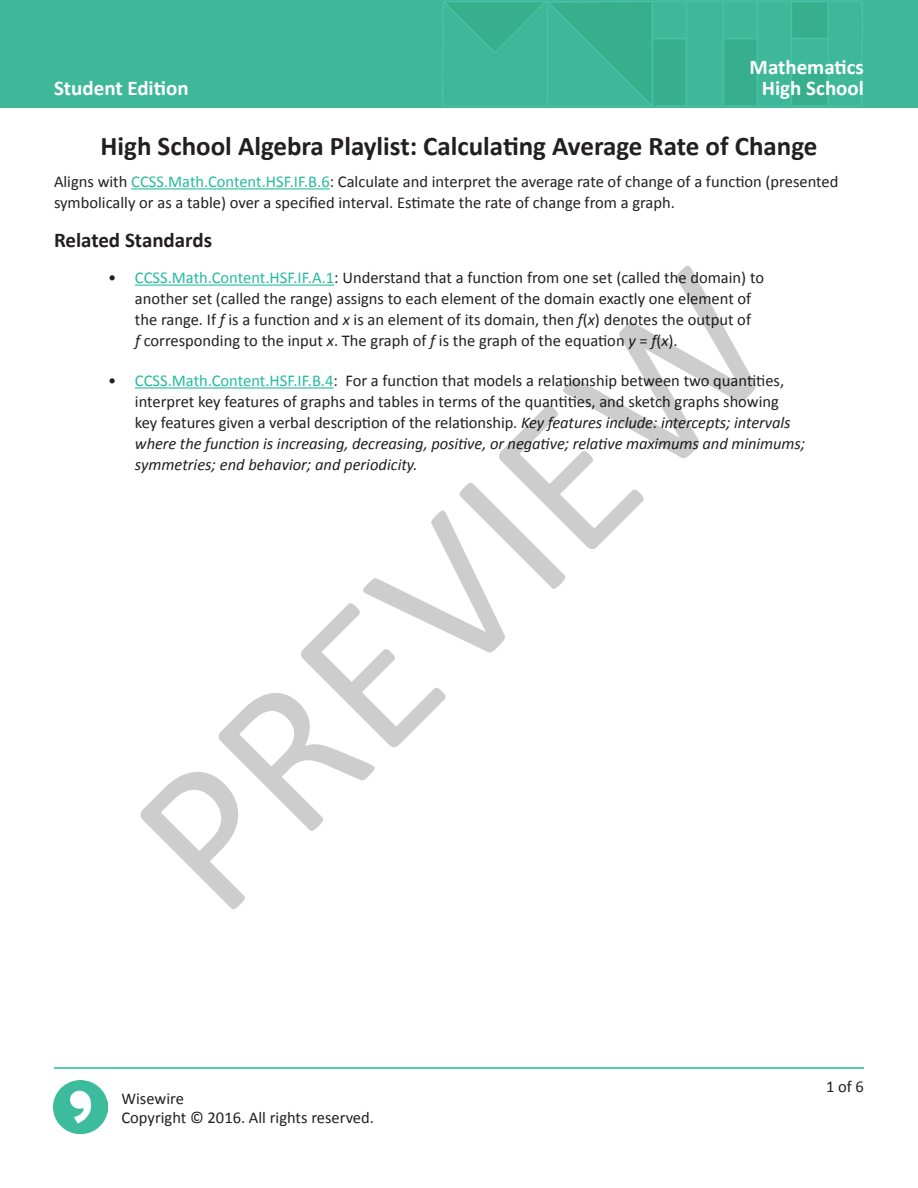
<style>
.page{position:relative;width:918px;height:1188px;background:#fff}
.page>*{position:absolute;margin:0;border:0;box-sizing:border-box;transform-origin:0 0}
.t1{font:214.35px "Calibri";color:rgb(0 0 0/.2)}
.t2{font:700 27px "Calibri";color:#231f20}
.t3{font:700 21px/21px "Calibri";color:#fff;text-align:center}
.t4{font:700 21px "Calibri";color:#231f20}
.t5{font:16.5px/21px "Calibri";color:#231f20}
.s1{color:#24bb9d}
.s2{font-style:italic}
</style>
<div class="page">
<img style="left:0;top:0;width:918px;height:108px">
<hr style="left:54px;top:1067px;width:810px;height:2px;background:#24bb9d">
<img style="left:54px;top:1080px;width:54px;height:54px">
<hr style="left:131px;top:188px;width:199px;height:1px;background:#24bb9d">
<hr style="left:135px;top:285px;width:199px;height:1px;background:#24bb9d">
<hr style="left:135px;top:387px;width:199px;height:2px;background:#24bb9d">
<p class="t3" style="left:750px;top:56px;width:116px">Mathematics<br>High School</p>
<h2 class="t2" style="left:101px;top:130px;width:718px">High School Algebra Playlist: Calculating Average Rate of Change</h2>
<p class="t5" style="left:54px;top:170px;width:786px">Aligns with <span class="s1">CCSS.Math.Content.HSF.IF.B.6</span>: Calculate and interpret the average rate of change of a function (presented symbolically or as a table) over a specified interval. Estimate the rate of change from a graph.</p>
<p class="t4" style="left:54px;top:227px;width:160px">Related Standards</p>
<p class="t5" style="left:135px;top:266px;width:631px;text-indent:-27px">• <span class="s1">CCSS.Math.Content.HSF.IF.A.1</span>: Understand that a function from one set (called the domain) to another set (called the range) assigns to each element of the domain exactly one element of the range. If <span class="s2">f</span> is a function and <span class="s2">x</span> is an element of its domain, then <span class="s2">f</span>(<span class="s2">x</span>) denotes the output of<br><span class="s2">f</span> corresponding to the input <span class="s2">x</span>. The graph of <span class="s2">f</span> is the graph of the equation <span class="s2">y</span> = <span class="s2">f</span>(<span class="s2">x</span>).</p>
<p class="t5" style="left:135px;top:369px;width:672px;text-indent:-27px">• <span class="s1">CCSS.Math.Content.HSF.IF.B.4</span>: For a function that models a relationship between two quantities, interpret key features of graphs and tables in terms of the quantities, and sketch graphs showing key features given a verbal description of the relationship. <span class="s2">Key features include: intercepts; intervals where the function is increasing, decreasing, positive, or negative; relative maximums and minimums; symmetries; end behavior; and periodicity.</span></p>
<p class="t3" style="left:54px;top:77px;width:136px">Student Edition</p>
<h1 class="t1" style="left:75px;top:777px;width:804px;rotate:-45deg">PREVIEW</h1>
<p class="t5" style="left:122px;top:1088px;width:254px;line-height:18.9px">Wisewire<br>Copyright © 2016. All rights reserved.</p>
<p class="t5" style="left:826px;top:1076px;width:39px">1 of 6</p>
</div>
